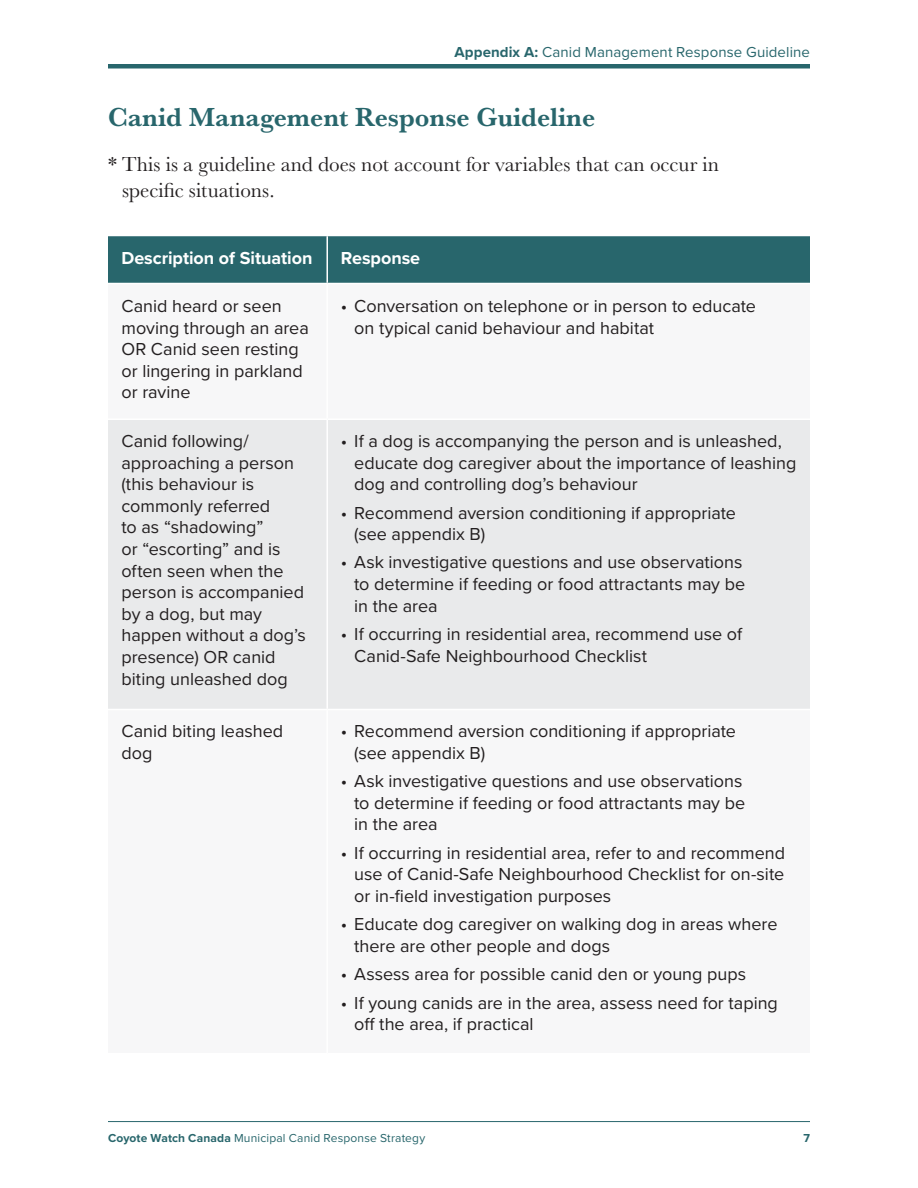
<style>
.page{position:relative;width:918px;height:1188px;background:#fff}
.page>*{position:absolute;margin:0;border:0;box-sizing:border-box;transform-origin:0 0}
.Section_Subheader_Serif{font:700 27px "Baskerville URW";color:#28666c}
.Body_Serif_Last_Paragraph{font:21px/25.2px "Baskerville URW";color:#231f20}
.t1{font:18px/21.6px "Proxima Nova";color:#231f20}
.t2{font:700 18px "Proxima Nova";color:#fff}
.t3{font:15px "Proxima Nova";letter-spacing:.005em;color:#28666c}
.t4{font:12px "Proxima Nova";letter-spacing:.015em;color:#28666c}
.t5{font:700 12px "Proxima Nova";color:#28666c}
.s1{font-weight:700}
</style>
<div class="page">
<hr style="left:108px;top:1121px;width:702px;height:1px;background:#28666c">
<div style="left:108px;top:64px;width:702px;height:5px;background:#28666c"></div>
<div style="left:108px;top:236px;width:702px;height:47px;background:#28666c"></div>
<div style="left:108px;top:420px;width:702px;height:289px;background:#e9eaeb"></div>
<hr style="left:326px;top:236px;width:2px;height:47px;background:#fff">
<hr style="left:326px;top:420px;width:2px;height:289px;background:#fff">
<p class="t3" style="left:455px;top:41px;width:357px"><span class="s1">Appendix A:</span> Canid Management Response Guideline</p>
<p class="Section_Subheader_Serif" style="left:108px;top:98px;width:489px">Canid Management Response Guideline</p>
<p class="Body_Serif_Last_Paragraph" style="left:122px;top:151px;width:599px;text-indent:-14px">* This is a guideline and does not account for variables that can occur in specific situations.</p>
<p class="t2" style="left:122px;top:245px;width:192px">Description of Situation</p>
<p class="t2" style="left:341px;top:245px;width:81px">Response</p>
<p class="t1" style="left:122px;top:294px;width:189px">Canid heard or seen moving through an area<br>OR Canid seen resting or lingering in parkland or ravine</p>
<p class="t1" style="left:354px;top:294px;width:403px;text-indent:-14px">• Conversation on telephone or in person to educate on typical canid behaviour and habitat</p>
<p class="t1" style="left:122px;top:429px;width:186px">Canid following/ approaching a person (this behaviour is commonly referred<br>to as “shadowing”<br>or “escorting” and is often seen when the person is accompanied by a dog, but may happen without a dog’s presence) OR canid biting unleashed dog</p>
<p class="t1" style="left:354px;top:429px;width:444px;text-indent:-14px">• If a dog is accompanying the person and is unleashed, educate dog caregiver about the importance of leashing dog and controlling dog’s behaviour</p>
<p class="t1" style="left:354px;top:501px;width:383px;text-indent:-14px">• Recommend aversion conditioning if appropriate (see appendix B)</p>
<p class="t1" style="left:354px;top:551px;width:393px;text-indent:-14px">• Ask investigative questions and use observations to determine if feeding or food attractants may be in the area</p>
<p class="t1" style="left:354px;top:622px;width:389px;text-indent:-14px">• If occurring in residential area, recommend use of<br>Canid-Safe Neighbourhood Checklist</p>
<p class="t1" style="left:122px;top:720px;width:163px">Canid biting leashed dog</p>
<p class="t1" style="left:354px;top:720px;width:383px;text-indent:-14px">• Recommend aversion conditioning if appropriate (see appendix B)</p>
<p class="t1" style="left:354px;top:770px;width:393px;text-indent:-14px">• Ask investigative questions and use observations to determine if feeding or food attractants may be in the area</p>
<p class="t1" style="left:354px;top:841px;width:432px;text-align:justify;text-indent:-14px">• If occurring in residential area, refer to and recommend use of Canid-Safe Neighbourhood Checklist for on-site or in-field investigation purposes</p>
<p class="t1" style="left:354px;top:913px;width:425px;text-indent:-14px">• Educate dog caregiver on walking dog in areas where there are other people and dogs</p>
<p class="t1" style="left:341px;top:963px;width:407px">• Assess area for possible canid den or young pups</p>
<p class="t1" style="left:354px;top:991px;width:425px;text-indent:-14px">• If young canids are in the area, assess need for taping off the area, if practical</p>
<p class="t4" style="left:108px;top:1129px;width:319px"><span class="s1">Coyote Watch Canada</span> Municipal Canid Response Strategy</p>
<p class="t5" style="left:803px;top:1129px;width:8px">7</p>
</div>
